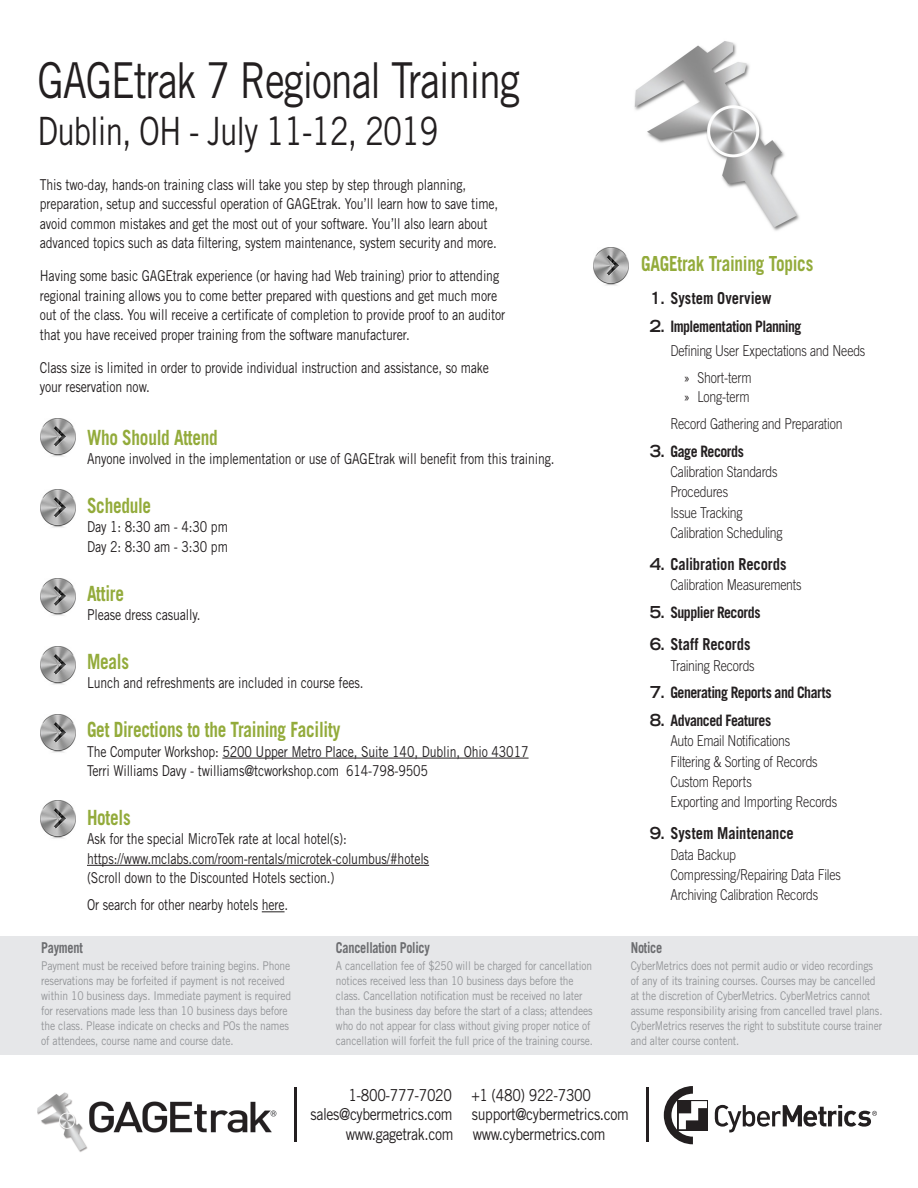
<style>
.page{position:relative;width:918px;height:1188px;background:#fff}
.page>*{position:absolute;margin:0;border:0;box-sizing:border-box;transform-origin:0 0}
.t1{font:49.5px "Trade Gothic LT Std";letter-spacing:-.03em;color:#231f20;scale:.8 1}
.t2{font:39px "Trade Gothic LT Std";letter-spacing:-.03em;color:#231f20;scale:.8 1}
.t3{font:700 21px "Trade Gothic LT Std";letter-spacing:-.015em;color:#93ab3b;scale:.82 1}
.t4{font:16.5px "Trade Gothic LT Std";letter-spacing:-.025em;color:#231f20;scale:.85 1}
.t5{font:700 16.5px "Trade Gothic LT Std";letter-spacing:-.005em;color:#231f20;scale:.88 1}
.t6{font:700 15.75px "Trade Gothic LT Std";letter-spacing:-.035em;color:#231f20;scale:.88 1}
.t7{font:15px/19.5px "Trade Gothic LT Std";letter-spacing:-.01em;color:#231f20;scale:.82 1}
.Norm__with_indent_un{font:300 15px "Trade Gothic LT Std";letter-spacing:-.015em;color:#231f20;scale:.82 1}
.t8{font:700 15px "Trade Gothic LT Std";letter-spacing:-.02em;color:#6c6d70;scale:.82 1}
.t9{font:12px/15px "Trade Gothic LT Std";letter-spacing:-.01em;color:#939598;scale:.86 1}
.t10{font:12px/15px "Trade Gothic LT Std";letter-spacing:-.01em;color:#939598;scale:.85 1}
.s1{font-stretch:expanded}
.s2{font-stretch:expanded;font-size:16.5px}
.s3{font-weight:400}
</style>
<div class="page">
<img style="left:37px;top:1092px;width:240px;height:60px">
<hr style="left:222px;top:758px;width:307px;height:1px;background:#231f20">
<hr style="left:87px;top:865px;width:342px;height:1px;background:#231f20">
<svg style="left:262px;top:911px;width:23px;height:1px"></svg>
<img style="left:40px;top:419px;width:36px;height:38px">
<img style="left:40px;top:489px;width:36px;height:39px">
<img style="left:40px;top:578px;width:36px;height:38px">
<img style="left:40px;top:647px;width:36px;height:38px">
<img style="left:40px;top:715px;width:36px;height:38px">
<img style="left:634px;top:41px;width:165px;height:190px">
<div style="left:0;top:937px;width:918px;height:118px;background:#e6e7e9"></div>
<img style="left:40px;top:800px;width:36px;height:39px">
<img style="left:593px;top:247px;width:36px;height:39px">
<hr style="left:646px;top:1088px;width:3px;height:54px;background:#231f20">
<div style="left:678px;top:1100px;width:30px;height:30px;background:#231f20"></div>
<svg style="left:664px;top:1086px;width:43px;height:58px"></svg>
<svg style="left:715px;top:1105px;width:162px;height:27px"></svg>
<hr style="left:294px;top:1088px;width:2px;height:54px;background:#231f20">
<p class="t1" style="left:38px;top:51px;width:605px">GAGEtrak 7 Regional Training</p>
<p class="t2" style="left:38px;top:107px;width:503px">Dublin, OH - July 11-12, 2019</p>
<p class="t7" style="left:40px;top:175px;width:561px">This two-day, hands-on training class will take you step by step through planning, preparation, setup and successful operation of GAGEtrak. You’ll learn how to save time, avoid common mistakes and get the most out of your software. You’ll also learn about advanced topics such as data filtering, system maintenance, system security and more.</p>
<p class="t7" style="left:40px;top:266px;width:569px">Having some basic GAGEtrak experience (or having had Web training) prior to attending regional training allows you to come better prepared with questions and get much more out of the class. You will receive a certificate of completion to provide proof to an auditor that you have received proper training from the software manufacturer.</p>
<p class="t7" style="left:40px;top:358px;width:549px">Class size is limited in order to provide individual instruction and assistance, so make your reservation now.</p>
<p class="t3" style="left:87px;top:424px;width:161px">Who Should Attend</p>
<p class="t7" style="left:87px;top:449px;width:572px">Anyone involved in the implementation or use of GAGEtrak will benefit from this training.</p>
<p class="t3" style="left:87px;top:492px;width:80px">Schedule</p>
<p class="t7" style="left:87px;top:517px;width:173px">Day 1: 8:30 am - 4:30 pm</p>
<p class="t7" style="left:87px;top:537px;width:173px">Day 2: 8:30 am - 3:30 pm</p>
<p class="t3" style="left:87px;top:580px;width:47px">Attire</p>
<p class="t7" style="left:87px;top:605px;width:140px">Please dress casually.</p>
<p class="t3" style="left:87px;top:648px;width:53px">Meals</p>
<p class="t7" style="left:87px;top:673px;width:339px">Lunch and refreshments are included in course fees.</p>
<p class="t3" style="left:87px;top:717px;width:310px">Get Directions to the Training Facility</p>
<p class="t7" style="left:87px;top:741px;width:540px">The Computer Workshop: 5200 Upper Metro Place, Suite 140, Dublin, Ohio 43017</p>
<p class="t7" style="left:87px;top:761px;width:417px">Terri Williams Davy - twilliams@tcworkshop.com 614-798-9505</p>
<p class="t3" style="left:87px;top:804px;width:55px">Hotels</p>
<p class="t7" style="left:87px;top:829px;width:319px">Ask for the special MicroTek rate at local hotel(s):</p>
<p class="t7" style="left:87px;top:849px;width:419px">https://www.mclabs.com/room-rentals/microtek-columbus/#hotels</p>
<p class="t7" style="left:87px;top:868px;width:303px">(Scroll down to the Discounted Hotels section.)</p>
<p class="t7" style="left:87px;top:895px;width:247px">Or search for other nearby hotels here.</p>
<p class="t8" style="left:41px;top:939px;width:52px">Payment</p>
<p class="t9" style="left:41px;top:958px;width:292px">Payment must be received before training begins. Phone reservations may be forfeited if payment is not received within 10 business days. Immediate payment is required for reservations made less than 10 business days before the class. Please indicate on checks and POs the names of attendees, course name and course date.</p>
<p class="t8" style="left:336px;top:939px;width:116px">Cancellation Policy</p>
<p class="t10" style="left:336px;top:958px;width:304px">A cancellation fee of $250 will be charged for cancellation notices received less than 10 business days before the class. Cancellation notification must be received no later than the business day before the start of a class; attendees who do not appear for class without giving proper notice of cancellation will forfeit the full price of the training course.</p>
<p class="t3" style="left:641px;top:250px;width:211px">GAGEtrak Training Topics</p>
<p class="t5" style="left:650px;top:288px;width:140px"><span class="s1">1.</span> System Overview</p>
<p class="t6" style="left:650px;top:316px;width:174px"><span class="s2">2.</span> Implementation Planning</p>
<p class="Norm__with_indent_un" style="left:670px;top:342px;width:239px">Defining User Expectations and Needs</p>
<p class="Norm__with_indent_un" style="left:684px;top:368px;width:84px"><span class="s3">»</span> Short-term</p>
<p class="Norm__with_indent_un" style="left:684px;top:388px;width:82px"><span class="s3">»</span> Long-term</p>
<p class="Norm__with_indent_un" style="left:670px;top:415px;width:211px">Record Gathering and Preparation</p>
<p class="t6" style="left:650px;top:442px;width:108px"><span class="s2">3.</span> Gage Records</p>
<p class="Norm__with_indent_un" style="left:670px;top:463px;width:132px">Calibration Standards</p>
<p class="Norm__with_indent_un" style="left:670px;top:483px;width:72px">Procedures</p>
<p class="Norm__with_indent_un" style="left:670px;top:503px;width:90px">Issue Tracking</p>
<p class="Norm__with_indent_un" style="left:670px;top:524px;width:138px">Calibration Scheduling</p>
<p class="t5" style="left:650px;top:554px;width:157px"><span class="s1">4.</span> Calibration Records</p>
<p class="Norm__with_indent_un" style="left:670px;top:576px;width:162px">Calibration Measurements</p>
<p class="t6" style="left:650px;top:603px;width:127px"><span class="s2">5.</span> Supplier Records</p>
<p class="t5" style="left:650px;top:634px;width:116px"><span class="s1">6.</span> Staff Records</p>
<p class="Norm__with_indent_un" style="left:670px;top:656px;width:104px">Training Records</p>
<p class="t6" style="left:650px;top:683px;width:208px"><span class="s2">7.</span> Generating Reports and Charts</p>
<p class="t6" style="left:650px;top:711px;width:140px"><span class="s2">8.</span> Advanced Features</p>
<p class="Norm__with_indent_un" style="left:670px;top:732px;width:148px">Auto Email Notifications</p>
<p class="Norm__with_indent_un" style="left:670px;top:752px;width:181px">Filtering &amp; Sorting of Records</p>
<p class="Norm__with_indent_un" style="left:670px;top:773px;width:101px">Custom Reports</p>
<p class="Norm__with_indent_un" style="left:670px;top:793px;width:205px">Exporting and Importing Records</p>
<p class="t5" style="left:650px;top:823px;width:165px"><span class="s1">9.</span> System Maintenance</p>
<p class="Norm__with_indent_un" style="left:670px;top:845px;width:82px">Data Backup</p>
<p class="Norm__with_indent_un" style="left:670px;top:866px;width:209px">Compressing/Repairing Data Files</p>
<p class="Norm__with_indent_un" style="left:670px;top:886px;width:182px">Archiving Calibration Records</p>
<p class="t8" style="left:631px;top:939px;width:40px">Notice</p>
<p class="t9" style="left:631px;top:958px;width:294px">CyberMetrics does not permit audio or video recordings of any of its training courses. Courses may be cancelled at the discretion of CyberMetrics. CyberMetrics cannot assume responsibility arising from cancelled travel plans.<br>CyberMetrics reserves the right to substitute course trainer and alter course content.</p>
<p class="t4" style="left:348px;top:1085px;width:287px">1-800-777-7020 +1 (480) 922-7300</p>
<p class="t4" style="left:311px;top:1105px;width:376px">sales@cybermetrics.com support@cybermetrics.com</p>
<p class="t4" style="left:346px;top:1124px;width:307px">www.gagetrak.com www.cybermetrics.com</p>
</div>
